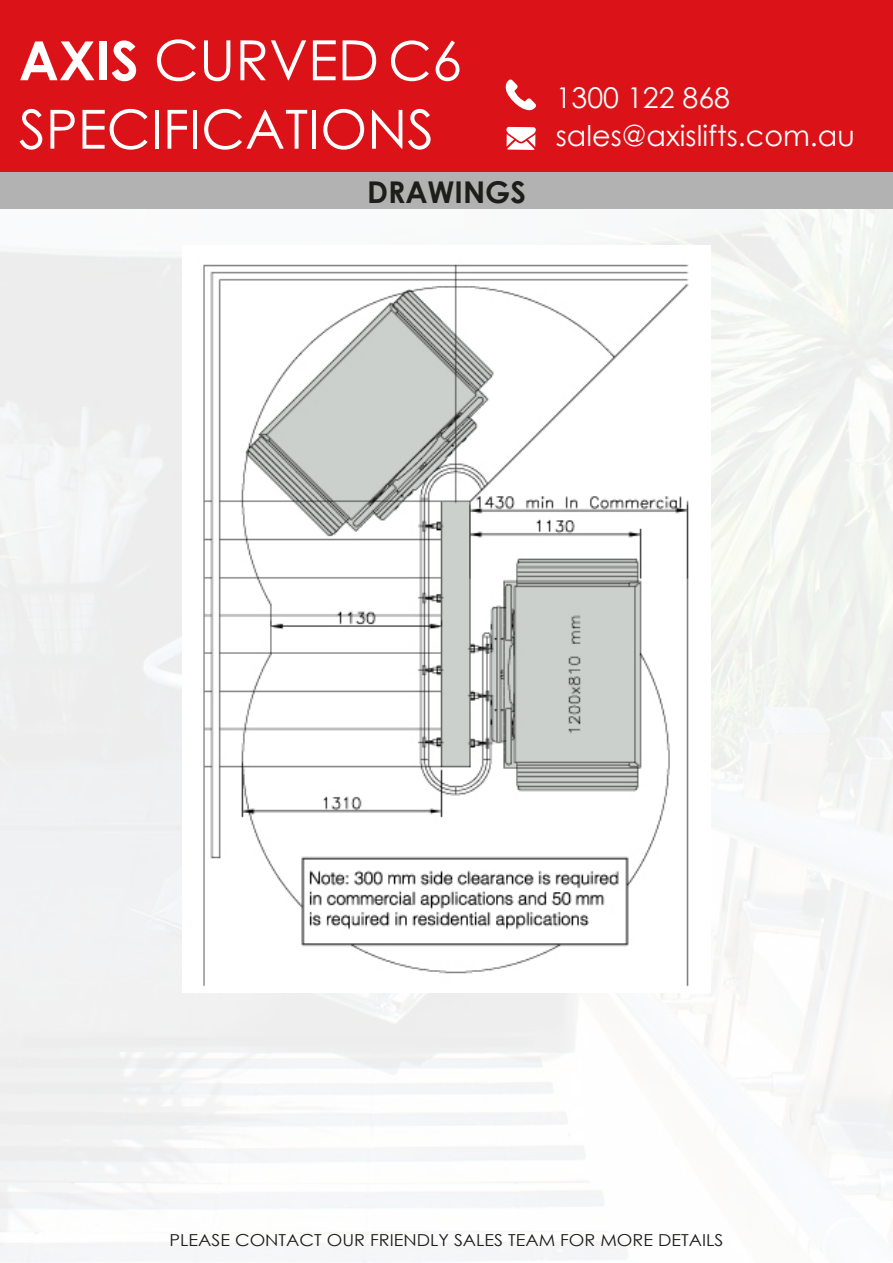
<style>
.page{position:relative;width:893px;height:1263px;background:#fff}
.page>*{position:absolute;margin:0;border:0;box-sizing:border-box;transform-origin:0 0}
.t1{font:55.5px "Century Gothic";color:#fff}
.t2{font:54px "Century Gothic";color:#fff}
.t3{font:700 30px "Century Gothic";color:#1d1d1b}
.t4{font:28.65px "Century Gothic";color:#fff}
.t5{font:16.5px "Century Gothic";color:#1d1d1b;scale:1.09 1}
.s1{font-weight:700;font-size:54px}
.s2{font-size:54px}
</style>
<div class="page">
<div style="left:0;top:171px;width:893px;height:38px;background:#b2b2b2"></div>
<div style="left:0;top:0;width:893px;height:172px;background:#db1318"></div>
<svg style="left:505px;top:79px;width:31px;height:32px"></svg>
<svg style="left:506px;top:127px;width:30px;height:23px"></svg>
<img style="left:203px;top:264px;width:486px;height:723px">
<h1 class="t1" style="left:19px;top:21px;width:444px"><span class="s1">AXIS</span> CURVED <span class="s2">C6</span></h1>
<h2 class="t2" style="left:19px;top:91px;width:417px">SPECIFICATIONS</h2>
<h3 class="t3" style="left:367px;top:170px;width:160px">DRAWINGS</h3>
<h3 class="t4" style="left:556px;top:77px;width:176px">1300 122 868</h3>
<h3 class="t4" style="left:556px;top:116px;width:301px">sales@axislifts.com.au</h3>
<p class="t5" style="left:170px;top:1228px;width:509px">PLEASE CONTACT OUR FRIENDLY SALES TEAM FOR MORE DETAILS</p>
</div>
